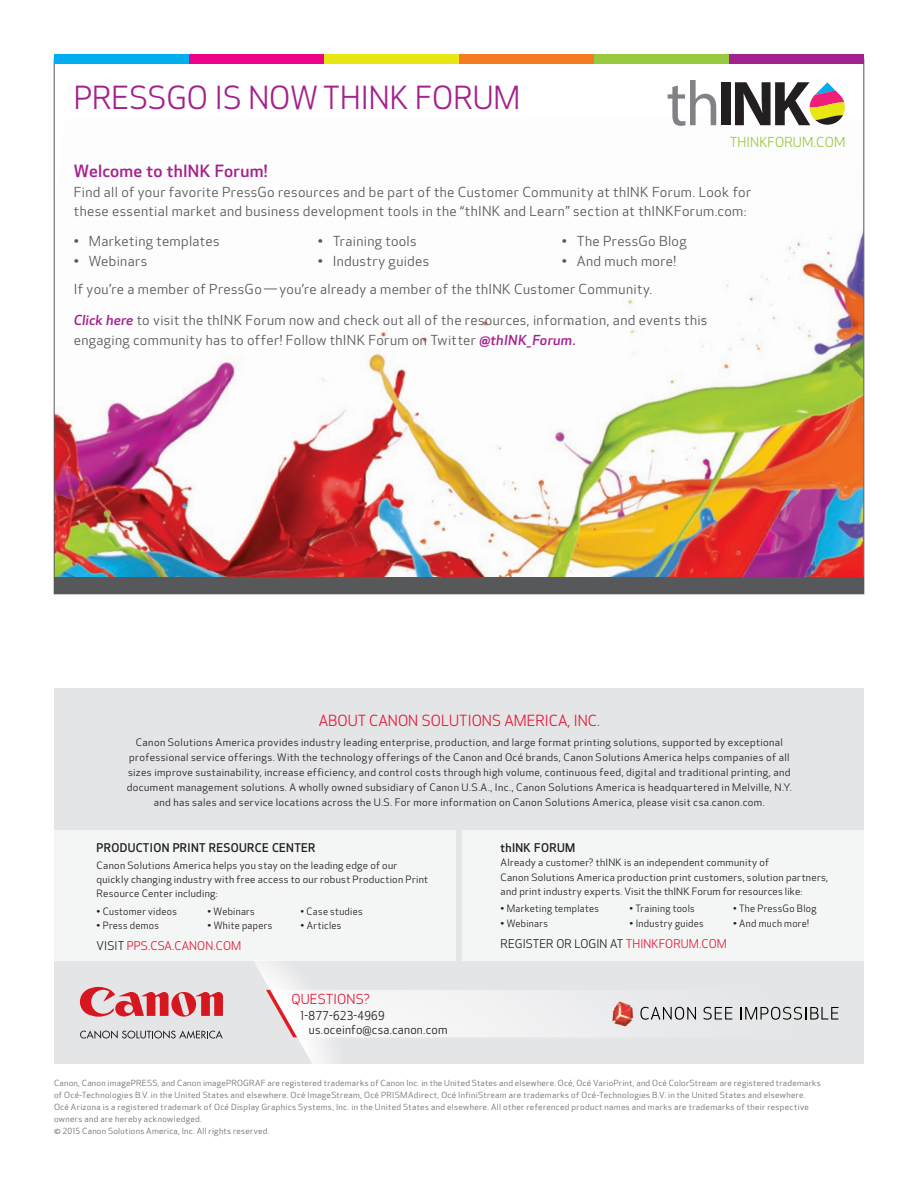
<style>
.page{position:relative;width:918px;height:1188px;background:#fff}
.page>*{position:absolute;margin:0;border:0;box-sizing:border-box;transform-origin:0 0}
.t1{font:31.2px "Optic Sans 201";color:#a4228e}
.t2{font:500 16.5px "Optic Sans 301";letter-spacing:.015em;color:#a4228e;scale:1.05 1}
.t3{font:15px "Optic Sans 201";letter-spacing:.005em;color:#e51836}
.t4{font:13.5px/19.5px "Optic Sans 201";letter-spacing:.025em;color:#57585a;scale:1.05 1}
.t5{font:13.5px "Apex New";letter-spacing:.01em;color:#97c93c}
.t6{font:13.5px "Optic Sans 201";letter-spacing:.01em;color:#e51836}
.t7{font:12px/13.5px "Optic Sans 201";letter-spacing:.02em;color:#231f20}
.t8{font:500 11.7px "Optic Sans 301";letter-spacing:.03em;color:#231f20}
.t9{font:11.7px "Optic Sans 201";letter-spacing:.01em;color:#231f20}
.t10{font:11.7px "Optic Sans 201";letter-spacing:.01em;color:#e51836}
.t11{font:10.2px/15px "Optic Sans 201";letter-spacing:.035em;color:#231f20;text-align:center;scale:1.05 1}
.t12{font:9.9px/14.2px "Optic Sans 201";letter-spacing:.03em;color:#231f20;scale:1.05 1}
.t13{font:9.9px "Optic Sans 201";letter-spacing:.03em;color:#231f20}
.t14{font:8.25px/12px "Optic Sans 201";letter-spacing:.035em;color:#6c6d70;scale:1.05 1}
.s1{font-family:"Optic Sans 302";font-weight:500;font-style:italic;color:#a4228e}
.s2{color:#231f20}
.s3{color:#e51836}
</style>
<div class="page">
<div style="left:54px;top:688px;width:810px;height:376px;background:#e4e5e7"></div>
<div style="left:54px;top:830px;width:402px;height:131px;background:#f4f5f5"></div>
<div style="left:462px;top:830px;width:402px;height:131px;background:#f4f5f5"></div>
<svg style="left:80px;top:1030px;width:143px;height:9px"></svg>
<svg style="left:80px;top:987px;width:143px;height:30px"></svg>
<svg style="left:254px;top:961px;width:585px;height:103px"></svg>
<img style="left:56px;top:119px;width:806px;height:459px">
<div style="left:54px;top:578px;width:810px;height:16px;background:#57585a"></div>
<div style="left:54px;top:54px;width:135px;height:10px;background:#00aeef"></div>
<div style="left:189px;top:54px;width:135px;height:10px;background:#ed028c"></div>
<div style="left:459px;top:54px;width:135px;height:10px;background:#f47b21"></div>
<div style="left:729px;top:54px;width:135px;height:10px;background:#a4228e"></div>
<div style="left:324px;top:54px;width:135px;height:10px;background:#e8e613"></div>
<div style="left:594px;top:54px;width:135px;height:10px;background:#97c93c"></div>
<svg style="left:668px;top:80px;width:48px;height:46px"></svg>
<div style="left:721px;top:82px;width:9px;height:43px;background:#231f20"></div>
<svg style="left:735px;top:82px;width:110px;height:44px"></svg>
<h1 class="t1" style="left:74px;top:80px;width:448px">PRESSGO IS NOW THINK FORUM</h1>
<h3 class="t5" style="left:730px;top:134px;width:117px">THINKFORUM.COM</h3>
<h2 class="t2" style="left:74px;top:162px;width:186px">Welcome to thINK Forum!</h2>
<h3 class="t4" style="left:74px;top:183px;width:647px">Find all of your favorite PressGo resources and be part of the Customer Community at thINK Forum. Look for these essential market and business development tools in the “thINK and Learn” section at thINKForum.com:</h3>
<h3 class="t4" style="left:74px;top:232px;width:140px">• Marketing templates</h3>
<h3 class="t4" style="left:74px;top:251px;width:71px">• Webinars</h3>
<h3 class="t4" style="left:318px;top:232px;width:96px">• Training tools</h3>
<h3 class="t4" style="left:318px;top:251px;width:108px">• Industry guides</h3>
<h3 class="t4" style="left:562px;top:232px;width:121px">• The PressGo Blog</h3>
<h3 class="t4" style="left:562px;top:251px;width:111px">• And much more!</h3>
<h3 class="t4" style="left:74px;top:280px;width:552px">If you’re a member of PressGo — you’re already a member of the thINK Customer Community.</h3>
<h3 class="t4" style="left:74px;top:311px;width:605px"><span class="s1">Click here</span> to visit the thINK Forum now and check out all of the resources, information, and events this engaging community has to offer! Follow thINK Forum on Twitter <span class="s1">@thINK_Forum.</span></h3>
<h3 class="t3" style="left:319px;top:712px;width:283px">ABOUT CANON SOLUTIONS AMERICA, INC.</h3>
<p class="t11" style="left:127px;top:736px;width:635px">Canon Solutions America provides industry leading enterprise, production, and large format printing solutions, supported by exceptional professional service offerings. With the technology offerings of the Canon and Océ brands, Canon Solutions America helps companies of all sizes improve sustainability, increase efficiency, and control costs through high volume, continuous feed, digital and traditional printing, and document management solutions. A wholly owned subsidiary of Canon U.S.A., Inc., Canon Solutions America is headquartered in Melville, N.Y. and has sales and service locations across the U.S. For more information on Canon Solutions America, please visit csa.canon.com.</p>
<p class="t8" style="left:97px;top:841px;width:220px">PRODUCTION PRINT RESOURCE CENTER</p>
<p class="t12" style="left:97px;top:858px;width:317px">Canon Solutions America helps you stay on the leading edge of our quickly changing industry with free access to our robust Production Print<br>Resource Center including:</p>
<p class="t12" style="left:97px;top:904px;width:78px">• Customer videos</p>
<p class="t13" style="left:208px;top:906px;width:49px">• Webinars</p>
<p class="t13" style="left:301px;top:906px;width:64px">• Case studies</p>
<p class="t12" style="left:97px;top:919px;width:61px">• Press demos</p>
<p class="t12" style="left:208px;top:919px;width:63px">• White papers</p>
<p class="t12" style="left:301px;top:919px;width:40px">• Articles</p>
<p class="t10" style="left:97px;top:939px;width:146px"><span class="s2">VISIT</span> PPS.CSA.CANON.COM</p>
<p class="t8" style="left:501px;top:841px;width:76px">thINK FORUM</p>
<p class="t12" style="left:501px;top:856px;width:314px">Already a customer? thINK is an independent community of<br>Canon Solutions America production print customers, solution partners, and print industry experts. Visit the thINK Forum for resources like:</p>
<p class="t12" style="left:501px;top:902px;width:95px">• Marketing templates</p>
<p class="t13" style="left:630px;top:903px;width:67px">• Training tools</p>
<p class="t13" style="left:733px;top:903px;width:85px">• The PressGo Blog</p>
<p class="t12" style="left:501px;top:917px;width:47px">• Webinars</p>
<p class="t12" style="left:630px;top:917px;width:72px">• Industry guides</p>
<p class="t12" style="left:733px;top:917px;width:74px">• And much more!</p>
<p class="t9" style="left:501px;top:937px;width:228px">REGISTER OR LOGIN AT <span class="s3">THINKFORUM.COM</span></p>
<h3 class="t6" style="left:291px;top:991px;width:80px">QUESTIONS?</h3>
<p class="t7" style="left:309px;top:1010px;width:140px;text-indent:-9px">1-877-623-4969 us.oceinfo@csa.canon.com</p>
<p class="t14" style="left:54px;top:1077px;width:732px">Canon, Canon imagePRESS, and Canon imagePROGRAF are registered trademarks of Canon Inc. in the United States and elsewhere. Océ, Océ VarioPrint, and Océ ColorStream are registered trademarks of Océ-Technologies B.V. in the United States and elsewhere. Océ ImageStream, Océ PRISMAdirect, Océ InfiniStream are trademarks of Océ-Technologies B.V. in the United States and elsewhere.<br>Océ Arizona is a registered trademark of Océ Display Graphics Systems, Inc. in the United States and elsewhere. All other referenced product names and marks are trademarks of their respective owners and are hereby acknowledged.<br>© 2015 Canon Solutions America, Inc. All rights reserved.</p>
</div>
